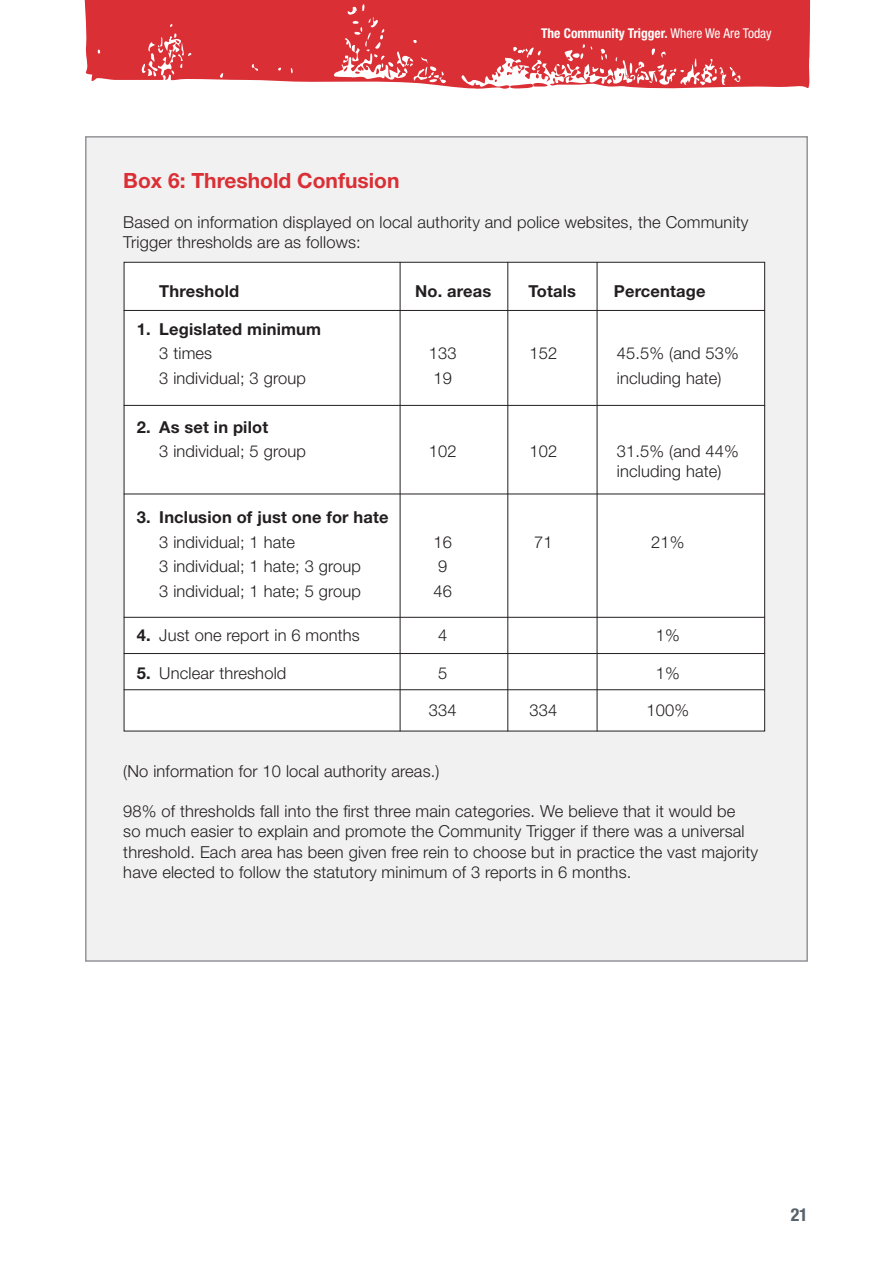
<style>
.page{position:relative;width:893px;height:1263px;background:#fff}
.page>*{position:absolute;margin:0;border:0;box-sizing:border-box;transform-origin:0 0}
.t1{font:700 21px "Helvetica Neue LT Std";color:#da2f35}
.t2{font:700 condensed 18px "Helvetica Neue";color:#56626c}
.t3{font:300 16.5px/20.2px "Helvetica Neue LT Std";letter-spacing:.01em;color:#231f20}
.t4{font:700 16.5px "Helvetica Neue LT Std";letter-spacing:.01em;color:#231f20}
.t5{font:700 condensed 13.5px "Helvetica Neue LT Std";color:#fff}
.s1{font-weight:400}
.s2{font-weight:700}
</style>
<div class="page">
<svg style="left:84px;top:0;width:727px;height:89px;background:#df4f54"></svg>
<div style="left:395px;top:2px;width:405px;height:27px;background:#da2f35"></div>
<div style="left:85px;top:136px;width:723px;height:826px;background:#f1f1f2;border:2px solid #949499"></div>
<div style="left:124px;top:262px;width:641px;height:469px;background:#fff"></div>
<hr style="left:124px;top:405px;width:641px;height:1px;background:#231f20">
<hr style="left:124px;top:494px;width:641px;height:1px;background:#231f20">
<hr style="left:124px;top:617px;width:641px;height:1px;background:#231f20">
<hr style="left:124px;top:653px;width:641px;height:1px;background:#231f20">
<hr style="left:124px;top:689px;width:641px;height:1px;background:#231f20">
<hr style="left:124px;top:310px;width:641px;height:1px;background:#231f20">
<hr style="left:400px;top:262px;width:1px;height:469px;background:#231f20">
<hr style="left:507px;top:262px;width:1px;height:469px;background:#231f20">
<hr style="left:597px;top:262px;width:1px;height:469px;background:#231f20">
<p class="t5" style="left:541px;top:25px;width:232px">The Community Trigger. <span class="s1">Where We Are Today</span></p>
<p class="t1" style="left:123px;top:167px;width:278px">Box 6: Threshold Confusion</p>
<p class="t3" style="left:123px;top:212px;width:627px">Based on information displayed on local authority and police websites, the Community<br>Trigger thresholds are as follows:</p>
<p class="t4" style="left:159px;top:281px;width:81px">Threshold</p>
<p class="t4" style="left:415px;top:281px;width:78px">No. areas</p>
<p class="t4" style="left:528px;top:281px;width:49px">Totals</p>
<p class="t4" style="left:614px;top:281px;width:93px">Percentage</p>
<p class="t4" style="left:137px;top:318px;width:186px">1. Legislated minimum</p>
<p class="t3" style="left:159px;top:343px;width:54px">3 times</p>
<p class="t3" style="left:429px;top:343px;width:29px">133</p>
<p class="t3" style="left:529px;top:343px;width:29px">152</p>
<p class="t3" style="left:617px;top:343px;width:123px">45.5% (and 53%</p>
<p class="t3" style="left:159px;top:367px;width:148px">3 individual; 3 group</p>
<p class="t3" style="left:433px;top:367px;width:20px">19</p>
<p class="t3" style="left:617px;top:367px;width:106px">including hate)</p>
<p class="t4" style="left:137px;top:416px;width:133px">2. As set in pilot</p>
<p class="t3" style="left:159px;top:441px;width:148px">3 individual; 5 group</p>
<p class="t3" style="left:429px;top:441px;width:29px">102</p>
<p class="t3" style="left:529px;top:441px;width:29px">102</p>
<p class="t3" style="left:617px;top:441px;width:123px">31.5% (and 44%</p>
<p class="t3" style="left:617px;top:461px;width:106px">including hate)</p>
<p class="t4" style="left:137px;top:507px;width:253px">3. Inclusion of just one for hate</p>
<p class="t3" style="left:159px;top:531px;width:137px">3 individual; 1 hate</p>
<p class="t3" style="left:433px;top:531px;width:20px">16</p>
<p class="t3" style="left:534px;top:531px;width:20px">71</p>
<p class="t3" style="left:651px;top:531px;width:35px">21%</p>
<p class="t3" style="left:159px;top:556px;width:203px">3 individual; 1 hate; 3 group</p>
<p class="t3" style="left:438px;top:556px;width:11px">9</p>
<p class="t3" style="left:159px;top:580px;width:203px">3 individual; 1 hate; 5 group</p>
<p class="t3" style="left:433px;top:580px;width:20px">46</p>
<p class="t3" style="left:137px;top:625px;width:225px"><span class="s2">4.</span> Just one report in 6 months</p>
<p class="t3" style="left:438px;top:625px;width:11px">4</p>
<p class="t3" style="left:656px;top:625px;width:26px">1%</p>
<p class="t3" style="left:137px;top:662px;width:151px"><span class="s2">5.</span> Unclear threshold</p>
<p class="t3" style="left:438px;top:662px;width:11px">5</p>
<p class="t3" style="left:656px;top:662px;width:26px">1%</p>
<p class="t3" style="left:429px;top:700px;width:29px">334</p>
<p class="t3" style="left:529px;top:700px;width:29px">334</p>
<p class="t3" style="left:646px;top:700px;width:44px">100%</p>
<p class="t3" style="left:123px;top:760px;width:318px">(No information for 10 local authority areas.)</p>
<p class="t3" style="left:123px;top:801px;width:636px">98% of thresholds fall into the first three main categories. We believe that it would be<br>so much easier to explain and promote the Community Trigger if there was a universal threshold. Each area has been given free rein to choose but in practice the vast majority have elected to follow the statutory minimum of 3 reports in 6 months.</p>
<p class="t2" style="left:791px;top:1199px;width:19px">21</p>
</div>
